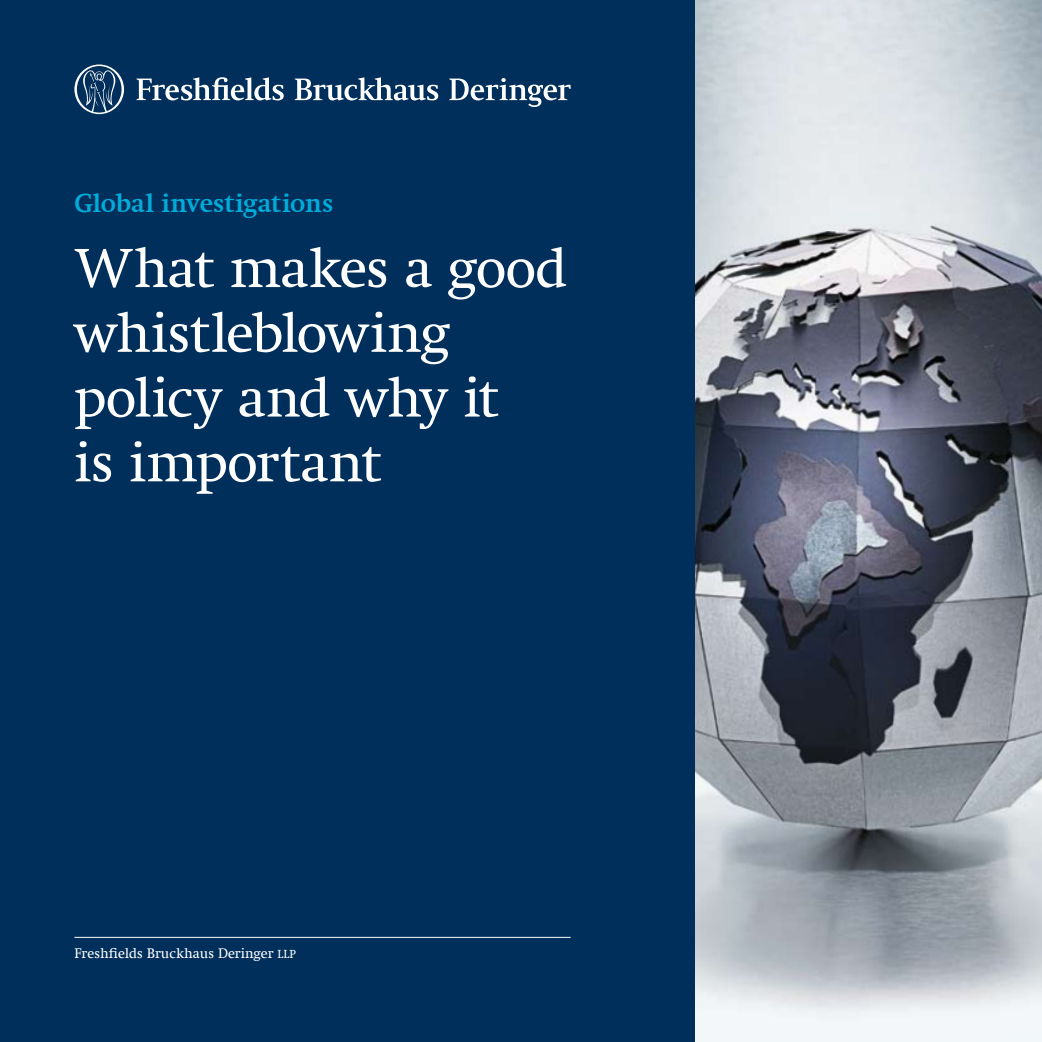
<style>
.page{position:relative;width:1042px;height:1042px;background:#fff}
.page>*{position:absolute;margin:0;border:0;box-sizing:border-box;transform-origin:0 0}
.t1{font:56px/64.8px "Swift Com";letter-spacing:-.015em;color:#fff}
.t2{font:700 26.25px "Swift Com";letter-spacing:-.005em;color:#00acda}
.t3{font:14px "Swift Com";color:#fff}
.s1{font-family:"Swift Com Regular SC840";font-size:11.72px}
</style>
<div class="page">
<img style="left:694px;top:0;width:348px;height:1042px">
<div style="left:0;top:0;width:694px;height:1042px;background:#002f5b"></div>
<svg style="left:295px;top:77px;width:143px;height:23px"></svg>
<svg style="left:449px;top:78px;width:121px;height:29px"></svg>
<svg style="left:136px;top:77px;width:148px;height:23px"></svg>
<svg style="left:74px;top:64px;width:50px;height:50px"></svg>
<hr style="left:74px;top:937px;width:496px;height:1px;background:#fff">
<p class="t2" style="left:74px;top:188px;width:260px">Global investigations</p>
<p class="t1" style="left:74px;top:236px;width:494px">What makes a good whistleblowing policy and why it<br>is important</p>
<p class="t3" style="left:74px;top:944px;width:223px">Freshfields Bruckhaus Deringer <span class="s1">llp</span></p>
</div>
